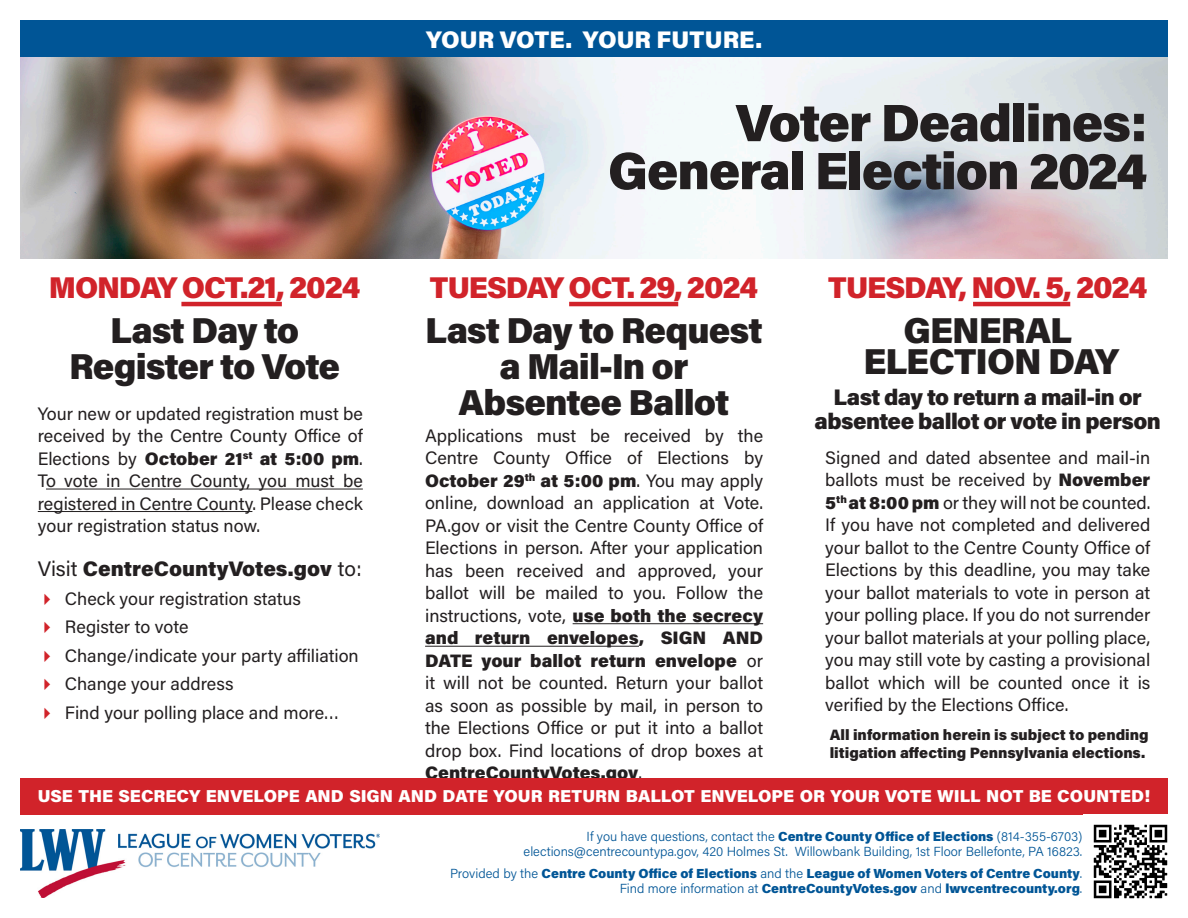
<style>
.page{position:relative;width:1188px;height:918px;background:#fff}
.page>*{position:absolute;margin:0;border:0;box-sizing:border-box;transform-origin:0 0}
.t1{font:900 52.5px "Acumin Pro";letter-spacing:-.025em;color:#231f20}
.t2{font:900 36px/36px "Acumin Pro";letter-spacing:-.025em;color:#231f20;text-align:center}
.t3{font:900 30px "Acumin Pro";letter-spacing:-.04em;color:#d1232a}
.t4{font:900 24px "Acumin Pro";color:#fff}
.t5{font:900 22.5px/24px "Acumin Pro";letter-spacing:-.025em;color:#231f20;text-align:center}
.t6{font:900 21px "Acumin Pro";color:#231f20}
.t7{font:18px/22.5px "Acumin Pro";color:#231f20;text-align:justify}
.t8{font:900 17.25px "Acumin Pro";color:#fff}
.t9{font:900 15px/18px "Acumin Pro";color:#231f20}
.t10{font:300 13.2px/15px "Acumin Pro";color:#005596;text-align:right}
.t11{font:900 13.2px "Acumin Pro";color:#005596}
.s1{font-weight:900}
.s2{font-weight:400}
.s3{color:#d1232a}
.s4{font-weight:300}
</style>
<div class="page">
<img style="left:20px;top:57px;width:1148px;height:201px">
<img style="left:20px;top:830px;width:360px;height:68px">
<hr style="left:46px;top:489px;width:317px;height:1px;background:#231f20">
<hr style="left:38px;top:511px;width:214px;height:1px;background:#231f20">
<hr style="left:573px;top:623px;width:190px;height:1px;background:#231f20">
<hr style="left:425px;top:646px;width:214px;height:1px;background:#231f20">
<div style="left:20px;top:778px;width:1148px;height:37px;background:#d1232a"></div>
<hr style="left:181px;top:302px;width:101px;height:4px;background:#d1232a">
<hr style="left:569px;top:302px;width:109px;height:4px;background:#d1232a">
<hr style="left:973px;top:302px;width:97px;height:4px;background:#d1232a">
<div style="left:20px;top:20px;width:1148px;height:37px;background:#005596"></div>
<img style="left:1084px;top:814px;width:84px;height:85px">
<p class="t4" style="left:426px;top:23px;width:337px">YOUR VOTE. YOUR FUTURE.</p>
<p class="t3" style="left:49px;top:266px;width:313px">MONDAY OCT.21, 2024</p>
<p class="t2" style="left:69px;top:310px;width:273px">Last Day to<br>Register to Vote</p>
<p class="t7" style="left:38px;top:401px;width:327px">Your new or updated registration must be received by the Centre County Office of Elections by <span class="s1">October 21</span><sup>st</sup> <span class="s1">at 5:00 pm</span>.<br>To vote in Centre County, you must be registered in Centre County. Please check your registration status now.</p>
<p class="t6" style="left:38px;top:554px;width:325px"><span class="s2">Visit</span> CentreCountyVotes.gov <span class="s2">to:</span></p>
<p class="t7" style="left:38px;top:587px;width:265px"><span class="s3">✔</span> Check your registration status</p>
<p class="t7" style="left:38px;top:615px;width:152px"><span class="s3">✔</span> Register to vote</p>
<p class="t7" style="left:38px;top:644px;width:322px"><span class="s3">✔</span> Change/indicate your party affiliation</p>
<p class="t7" style="left:38px;top:672px;width:197px"><span class="s3">✔</span> Change your address</p>
<p class="t7" style="left:38px;top:701px;width:303px"><span class="s3">✔</span> Find your polling place and more…</p>
<p class="t1" style="left:736px;top:86px;width:413px">Voter Deadlines:</p>
<p class="t1" style="left:608px;top:134px;width:541px">General Election 2024</p>
<p class="t3" style="left:430px;top:266px;width:330px">TUESDAY OCT. 29, 2024</p>
<p class="t2" style="left:425px;top:310px;width:339px">Last Day to Request a Mail-In or<br>Absentee Ballot</p>
<p class="t7" style="left:425px;top:424px;width:340px">Applications must be received by the Centre County Office of Elections by <span class="s1">October 29</span><sup>th</sup> <span class="s1">at 5:00 pm</span>. You may apply online, download an application at Vote.<br>PA.gov or visit the Centre County Office of Elections in person. After your application has been received and approved, your ballot will be mailed to you. Follow the instructions, vote, <span class="s1">use both the secrecy and return envelopes, SIGN AND DATE your ballot return envelope</span> or it will not be counted. Return your ballot as soon as possible by mail, in person to the Elections Office or put it into a ballot drop box. Find locations of drop boxes at <span class="s1">CentreCountyVotes.gov</span>.</p>
<p class="t3" style="left:828px;top:266px;width:321px">TUESDAY, NOV. 5, 2024</p>
<p class="t2" style="left:863px;top:313px;width:257px;line-height:31.5px">GENERAL<br>ELECTION DAY</p>
<p class="t5" style="left:815px;top:384px;width:348px">Last day to return a mail-in or absentee ballot or vote in person</p>
<p class="t7" style="left:825px;top:446px;width:327px">Signed and dated absentee and mail-in ballots must be received by <span class="s1">November 5</span><sup>th</sup> <span class="s1">at 8:00 pm</span> or they will not be counted.<br>If you have not completed and delivered your ballot to the Centre County Office of Elections by this deadline, you may take your ballot materials to vote in person at your polling place. If you do not surrender your ballot materials at your polling place, you may still vote by casting a provisional ballot which will be counted once it is verified by the Elections Office.</p>
<p class="t9" style="left:830px;top:725px;width:321px">All information herein is subject to pending litigation affecting Pennsylvania elections.</p>
<p class="t8" style="left:38px;top:784px;width:1114px">USE THE SECRECY ENVELOPE AND SIGN AND DATE YOUR RETURN BALLOT ENVELOPE OR YOUR VOTE WILL NOT BE COUNTED!</p>
<p class="t10" style="left:524px;top:828px;width:560px">If you have questions, contact the <span class="s1">Centre County Office of Elections</span> (814-355-6703) elections@centrecountypa.gov, 420 Holmes St. Willowbank Building, 1st Floor Bellefonte, PA 16823.</p>
<p class="t11" style="left:450px;top:864px;width:634px"><span class="s4">Provided by the</span> Centre County Office of Elections <span class="s4">and the</span> League of Women Voters of Centre County<span class="s4">.</span></p>
<p class="t11" style="left:620px;top:879px;width:464px"><span class="s4">Find more information at</span> CentreCountyVotes.gov <span class="s4">and</span> lwvcentrecounty.org<span class="s4">.</span></p>
</div>
